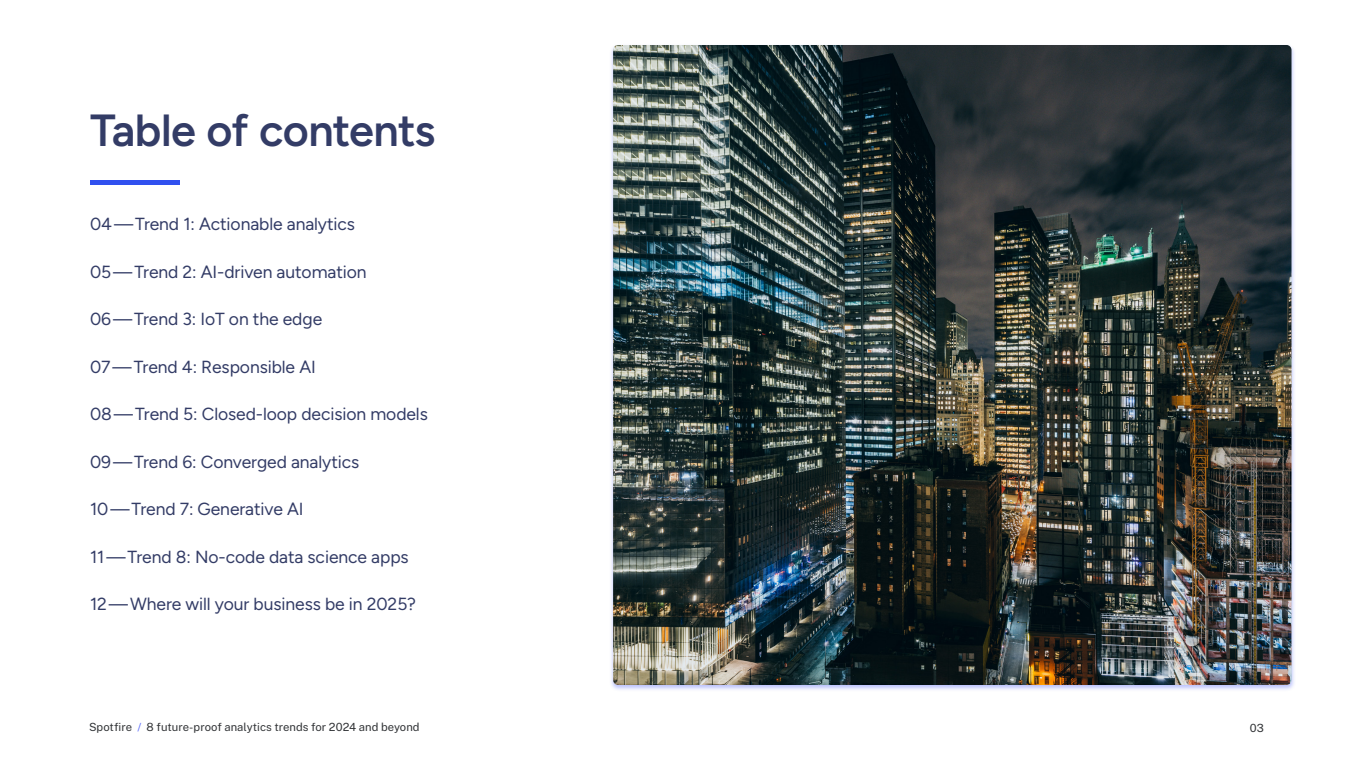
<style>
.page{position:relative;width:1359px;height:765px;background:#fff}
.page>*{position:absolute;margin:0;border:0;box-sizing:border-box;transform-origin:0 0}
.t1{font:600 45px "Figtree";letter-spacing:-.015em;color:#333c66}
.t2{font:17.5px "Figtree";letter-spacing:-.005em;color:#333c66}
.t3{font:11.25px "Public Sans";letter-spacing:.005em;color:#313336}
.s1{color:#5d6efa}
</style>
<div class="page">
<hr style="left:90px;top:180px;width:90px;height:4px;background:#3050ef">
<div style="left:609px;top:43px;width:687px;height:649px;background:#5d6efa;opacity:.42"></div>
<img style="left:613px;top:45px;width:678px;height:640px">
<h1 class="t1" style="left:90px;top:104px;width:347px">Table of contents</h1>
<p class="t2" style="left:90px;top:214px;width:267px">04—Trend 1: Actionable analytics</p>
<p class="t2" style="left:90px;top:262px;width:278px">05—Trend 2: AI-driven automation</p>
<p class="t2" style="left:90px;top:309px;width:234px">06—Trend 3: IoT on the edge</p>
<p class="t2" style="left:90px;top:357px;width:227px">07—Trend 4: Responsible AI</p>
<p class="t2" style="left:90px;top:404px;width:339px">08—Trend 5: Closed-loop decision models</p>
<p class="t2" style="left:90px;top:452px;width:271px">09—Trend 6: Converged analytics</p>
<p class="t2" style="left:90px;top:499px;width:215px">10—Trend 7: Generative AI</p>
<p class="t2" style="left:90px;top:547px;width:320px">11—Trend 8: No-code data science apps</p>
<p class="t2" style="left:90px;top:594px;width:328px">12—Where will your business be in 2025?</p>
<p class="t3" style="left:89px;top:719px;width:332px">Spotfire <span class="s1">/</span> 8 future-proof analytics trends for 2024 and beyond</p>
<p class="t3" style="left:1250px;top:721px;width:16px">03</p>
</div>
